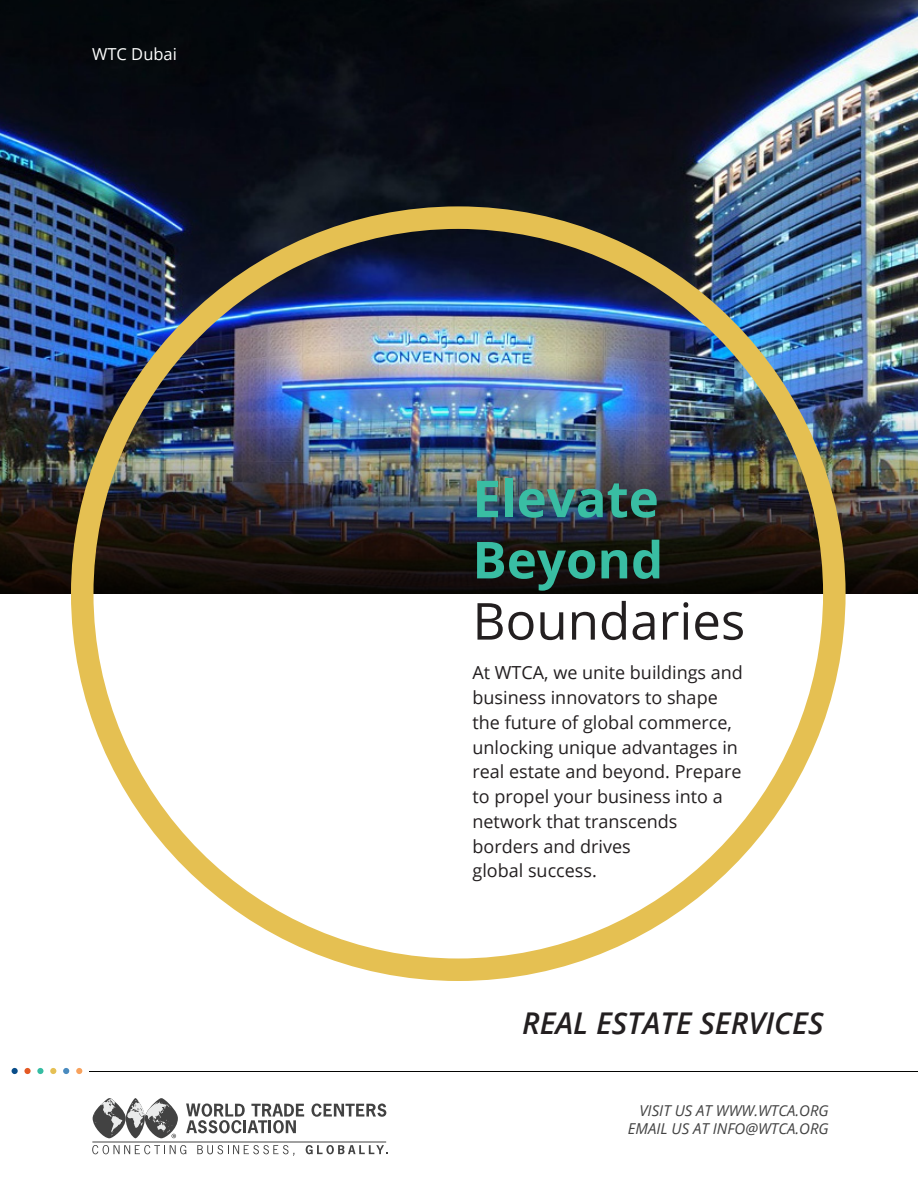
<style>
.page{position:relative;width:918px;height:1188px;background:#fff}
.page>*{position:absolute;margin:0;border:0;box-sizing:border-box;transform-origin:0 0}
.t1{font:700 51px/61.2px "Open Sans";color:#39bda3}
.t2{font:italic 600 30px "Open Sans";color:#231f20}
.t3{font:18px/24.8px "Open Sans";color:#231f20}
.t4{font:16.5px "Open Sans";color:#fff}
.t5{font:italic 15px/18px "Open Sans";color:#434343;text-align:right}
.s1{font-weight:400;color:#231f20}
</style>
<div class="page">
<img style="left:0;top:0;width:918px;height:594px">
<img style="left:0;top:406px;width:918px;height:187px">
<svg style="left:311px;top:1104px;width:75px;height:13px"></svg>
<svg style="left:186px;top:1104px;width:118px;height:29px"></svg>
<svg style="left:93px;top:1098px;width:85px;height:40px"></svg>
<svg style="left:92px;top:1145px;width:94px;height:9px"></svg>
<svg style="left:197px;top:1145px;width:97px;height:11px"></svg>
<svg style="left:306px;top:1145px;width:82px;height:9px"></svg>
<hr style="left:92px;top:1142px;width:294px;height:1px;background:#424242">
<svg style="left:76px;top:1068px;width:6px;height:6px"></svg>
<svg style="left:12px;top:1068px;width:6px;height:6px"></svg>
<svg style="left:24px;top:1068px;width:7px;height:6px"></svg>
<svg style="left:37px;top:1068px;width:6px;height:6px"></svg>
<svg style="left:50px;top:1068px;width:6px;height:6px"></svg>
<svg style="left:63px;top:1068px;width:6px;height:6px"></svg>
<hr style="left:89px;top:1071px;width:829px;height:1px;background:#040503">
<div style="left:71px;top:206px;width:775px;height:775px;border:22px solid #e5c052;border-radius:50%"></div>
<p class="t4" style="left:92px;top:43px;width:86px">WTC Dubai</p>
<p class="t1" style="left:472px;top:467px;width:274px">Elevate<br>Beyond<br><span class="s1">Boundaries</span></p>
<p class="t3" style="left:472px;top:660px;width:272px">At WTCA, we unite buildings and business innovators to shape the future of global commerce, unlocking unique advantages in real estate and beyond. Prepare to propel your business into a network that transcends</p>
<p class="t3" style="left:472px;top:833px;width:160px">borders and drives</p>
<p class="t3" style="left:472px;top:858px;width:126px">global success.</p>
<p class="t2" style="left:522px;top:1002px;width:303px">REAL ESTATE SERVICES</p>
<p class="t5" style="left:628px;top:1101px;width:202px">VISIT US AT WWW.WTCA.ORG<br>EMAIL US AT INFO@WTCA.ORG</p>
</div>
